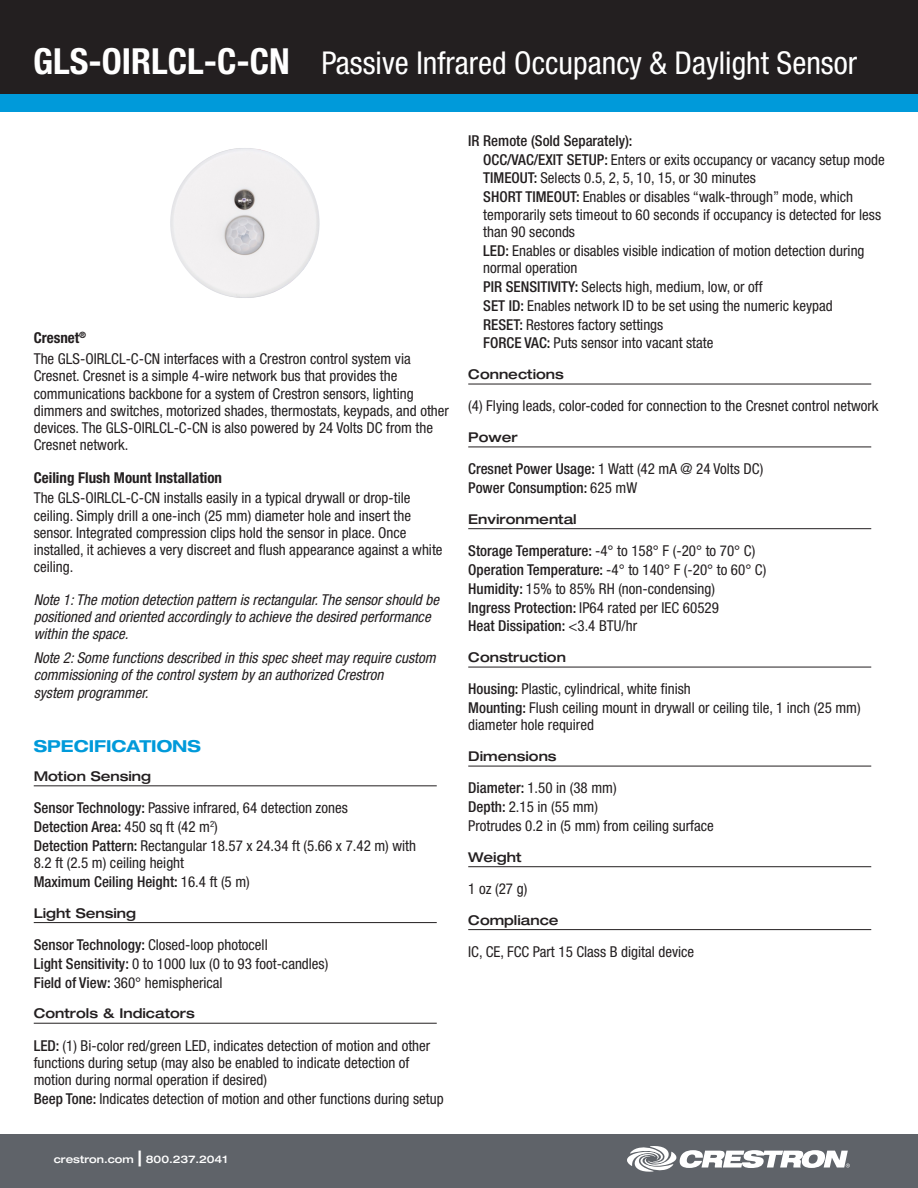
<style>
.page{position:relative;width:918px;height:1188px;background:#fff}
.page>*{position:absolute;margin:0;border:0;box-sizing:border-box;transform-origin:0 0}
.t1{font:condensed 31.5px "Helvetica Neue LT Std";color:#fff}
.SPECIFICATIONS_title{font:700 expanded 16.5px "Helvetica Neue LT Std";color:#009ada}
.spec_description{font:condensed 15px/17.2px "Helvetica Neue LT Std";color:#231f20}
.t2{font:italic condensed 15px/17.2px "Helvetica Neue LT Std";color:#231f20}
.spec_description-2{font:500 condensed 15px "Helvetica Neue LT Std";color:#231f20}
.bold_copy_headings{font:700 condensed 15px "Helvetica Neue LT Std";color:#231f20}
.spec_header{font:500 expanded 13.5px "Helvetica Neue LT Std";color:#231f20}
.t3{font:500 expanded 10.5px "Helvetica Neue LT Std";color:#fff}
.s1{font-weight:700;font-size:36px}
.s2{font-weight:500}
.s3{font-weight:400}
.s4{font-size:21px}
</style>
<div class="page">
<div style="left:0;top:0;width:918px;height:94px;background:#231f20"></div>
<div style="left:0;top:94px;width:918px;height:18px;background:#009ada"></div>
<div style="left:0;top:1134px;width:918px;height:54px;background:#5f6369"></div>
<svg style="left:627px;top:1146px;width:223px;height:26px"></svg>
<hr style="left:34px;top:785px;width:403px;height:1px;background:#231f20">
<hr style="left:34px;top:922px;width:403px;height:1px;background:#231f20">
<hr style="left:34px;top:1023px;width:403px;height:1px;background:#231f20">
<hr style="left:468px;top:384px;width:403px;height:1px;background:#231f20">
<hr style="left:468px;top:447px;width:403px;height:1px;background:#231f20">
<hr style="left:468px;top:528px;width:403px;height:1px;background:#231f20">
<hr style="left:468px;top:667px;width:403px;height:1px;background:#231f20">
<hr style="left:468px;top:766px;width:403px;height:1px;background:#231f20">
<hr style="left:468px;top:866px;width:403px;height:1px;background:#231f20">
<hr style="left:468px;top:929px;width:403px;height:1px;background:#231f20">
<img style="left:170px;top:148px;width:150px;height:150px">
<h1 class="t1" style="left:33px;top:45px;width:825px"><span class="s1">GLS-OIRLCL-C-CN</span> Passive Infrared Occupancy &amp; Daylight Sensor</h1>
<p class="bold_copy_headings" style="left:34px;top:329px;width:54px">Cresnet<sup>®</sup></p>
<p class="spec_description" style="left:34px;top:350px;width:417px">The GLS-OIRLCL-C-CN interfaces with a Crestron control system via Cresnet. Cresnet is a simple 4-wire network bus that provides the communications backbone for a system of Crestron sensors, lighting dimmers and switches, motorized shades, thermostats, keypads, and other devices. The GLS-OIRLCL-C-CN is also powered by 24 Volts DC from the Cresnet network.</p>
<p class="bold_copy_headings" style="left:34px;top:468px;width:190px">Ceiling Flush Mount Installation</p>
<p class="spec_description" style="left:34px;top:489px;width:410px">The GLS-OIRLCL-C-CN installs easily in a typical drywall or drop-tile ceiling. Simply drill a one-inch (25 mm) diameter hole and insert the sensor. Integrated compression clips hold the sensor in place. Once installed, it achieves a very discreet and flush appearance against a white ceiling.</p>
<p class="t2" style="left:34px;top:591px;width:407px">Note 1: The motion detection pattern is rectangular. The sensor should be positioned and oriented accordingly to achieve the desired performance within the space.</p>
<p class="t2" style="left:34px;top:650px;width:403px">Note 2: Some functions described in this spec sheet may require custom commissioning of the control system by an authorized Crestron<br>system programmer.</p>
<p class="SPECIFICATIONS_title" style="left:34px;top:736px;width:169px">SPECIFICATIONS</p>
<p class="spec_header" style="left:34px;top:768px;width:119px">Motion Sensing</p>
<p class="spec_description" style="left:34px;top:799px;width:316px"><span class="s2">Sensor Technology:</span> Passive infrared, 64 detection zones</p>
<p class="spec_description-2" style="left:34px;top:818px;width:186px">Detection Area: <span class="s3">450 sq ft (42 m</span><sup>2</sup><span class="s3">)</span></p>
<p class="spec_description" style="left:34px;top:837px;width:384px"><span class="s2">Detection Pattern:</span> Rectangular 18.57 x 24.34 ft (5.66 x 7.42 m) with<br>8.2 ft (2.5 m) ceiling height</p>
<p class="spec_description-2" style="left:34px;top:873px;width:218px">Maximum Ceiling Height: <span class="s3">16.4 ft (5 m)</span></p>
<p class="spec_header" style="left:34px;top:904px;width:104px">Light Sensing</p>
<p class="spec_description" style="left:34px;top:936px;width:235px"><span class="s2">Sensor Technology:</span> Closed-loop photocell</p>
<p class="spec_description" style="left:34px;top:955px;width:296px"><span class="s2">Light Sensitivity:</span> 0 to 1000 lux (0 to 93 foot-candles)</p>
<p class="spec_description" style="left:34px;top:974px;width:190px"><span class="s2">Field of View:</span> 360° hemispherical</p>
<p class="spec_header" style="left:34px;top:1005px;width:163px">Controls &amp; Indicators</p>
<p class="spec_description" style="left:34px;top:1036px;width:398px"><span class="s2">LED:</span> (1) Bi-color red/green LED, indicates detection of motion and other functions during setup (may also be enabled to indicate detection of motion during normal operation if desired)</p>
<p class="spec_description" style="left:34px;top:1090px;width:411px"><span class="s2">Beep Tone:</span> Indicates detection of motion and other functions during setup</p>
<p class="t3" style="left:54px;top:1153px;width:175px">crestron.com <span class="s4">|</span> 800.237.2041</p>
<p class="spec_description-2" style="left:468px;top:131px;width:166px">IR Remote (Sold Separately):</p>
<p class="spec_description" style="left:483px;top:151px;width:403px"><span class="s2">OCC/VAC/EXIT SETUP:</span> Enters or exits occupancy or vacancy setup mode</p>
<p class="spec_description" style="left:483px;top:169px;width:274px"><span class="s2">TIMEOUT:</span> Selects 0.5, 2, 5, 10, 15, or 30 minutes</p>
<p class="spec_description" style="left:483px;top:188px;width:399px"><span class="s2">SHORT TIMEOUT:</span> Enables or disables “walk-through” mode, which temporarily sets timeout to 60 seconds if occupancy is detected for less than 90 seconds</p>
<p class="spec_description" style="left:483px;top:242px;width:383px"><span class="s2">LED:</span> Enables or disables visible indication of motion detection during normal operation</p>
<p class="spec_description" style="left:483px;top:278px;width:281px"><span class="s2">PIR SENSITIVITY:</span> Selects high, medium, low, or off</p>
<p class="spec_description" style="left:483px;top:297px;width:351px"><span class="s2">SET ID:</span> Enables network ID to be set using the numeric keypad</p>
<p class="spec_description" style="left:483px;top:316px;width:182px"><span class="s2">RESET:</span> Restores factory settings</p>
<p class="spec_description" style="left:483px;top:334px;width:232px"><span class="s2">FORCE VAC:</span> Puts sensor into vacant state</p>
<p class="spec_header" style="left:468px;top:366px;width:97px">Connections</p>
<p class="spec_description" style="left:468px;top:397px;width:412px">(4) Flying leads, color-coded for connection to the Cresnet control network</p>
<p class="spec_header" style="left:468px;top:429px;width:51px">Power</p>
<p class="spec_description" style="left:468px;top:460px;width:297px"><span class="s2">Cresnet Power Usage:</span> 1 Watt (42 mA @ 24 Volts DC)</p>
<p class="spec_description-2" style="left:468px;top:479px;width:170px">Power Consumption: <span class="s3">625 mW</span></p>
<p class="spec_header" style="left:468px;top:511px;width:110px">Environmental</p>
<p class="spec_description" style="left:468px;top:542px;width:289px"><span class="s2">Storage Temperature:</span> -4° to 158° F (-20° to 70° C)</p>
<p class="spec_description" style="left:468px;top:561px;width:300px"><span class="s2">Operation Temperature:</span> -4° to 140° F (-20° to 60° C)</p>
<p class="spec_description" style="left:468px;top:580px;width:248px"><span class="s2">Humidity:</span> 15% to 85% RH (non-condensing)</p>
<p class="spec_description" style="left:468px;top:599px;width:252px"><span class="s2">Ingress Protection:</span> IP64 rated per IEC 60529</p>
<p class="spec_description-2" style="left:468px;top:617px;width:170px">Heat Dissipation: <span class="s3">&lt;3.4 BTU/hr</span></p>
<p class="spec_header" style="left:468px;top:649px;width:99px">Construction</p>
<p class="spec_description" style="left:468px;top:680px;width:224px"><span class="s2">Housing:</span> Plastic, cylindrical, white finish</p>
<p class="spec_description" style="left:468px;top:699px;width:394px"><span class="s2">Mounting:</span> Flush ceiling mount in drywall or ceiling tile, 1 inch (25 mm) diameter hole required</p>
<p class="spec_header" style="left:468px;top:748px;width:90px">Dimensions</p>
<p class="spec_description" style="left:468px;top:779px;width:150px"><span class="s2">Diameter:</span> 1.50 in (38 mm)</p>
<p class="spec_description" style="left:468px;top:798px;width:131px"><span class="s2">Depth:</span> 2.15 in (55 mm)</p>
<p class="spec_description" style="left:468px;top:817px;width:247px">Protrudes 0.2 in (5 mm) from ceiling surface</p>
<p class="spec_header" style="left:468px;top:849px;width:55px">Weight</p>
<p class="spec_description" style="left:468px;top:880px;width:61px">1 oz (27 g)</p>
<p class="spec_header" style="left:468px;top:911px;width:92px">Compliance</p>
<p class="spec_description" style="left:468px;top:943px;width:227px">IC, CE, FCC Part 15 Class B digital device</p>
</div>
